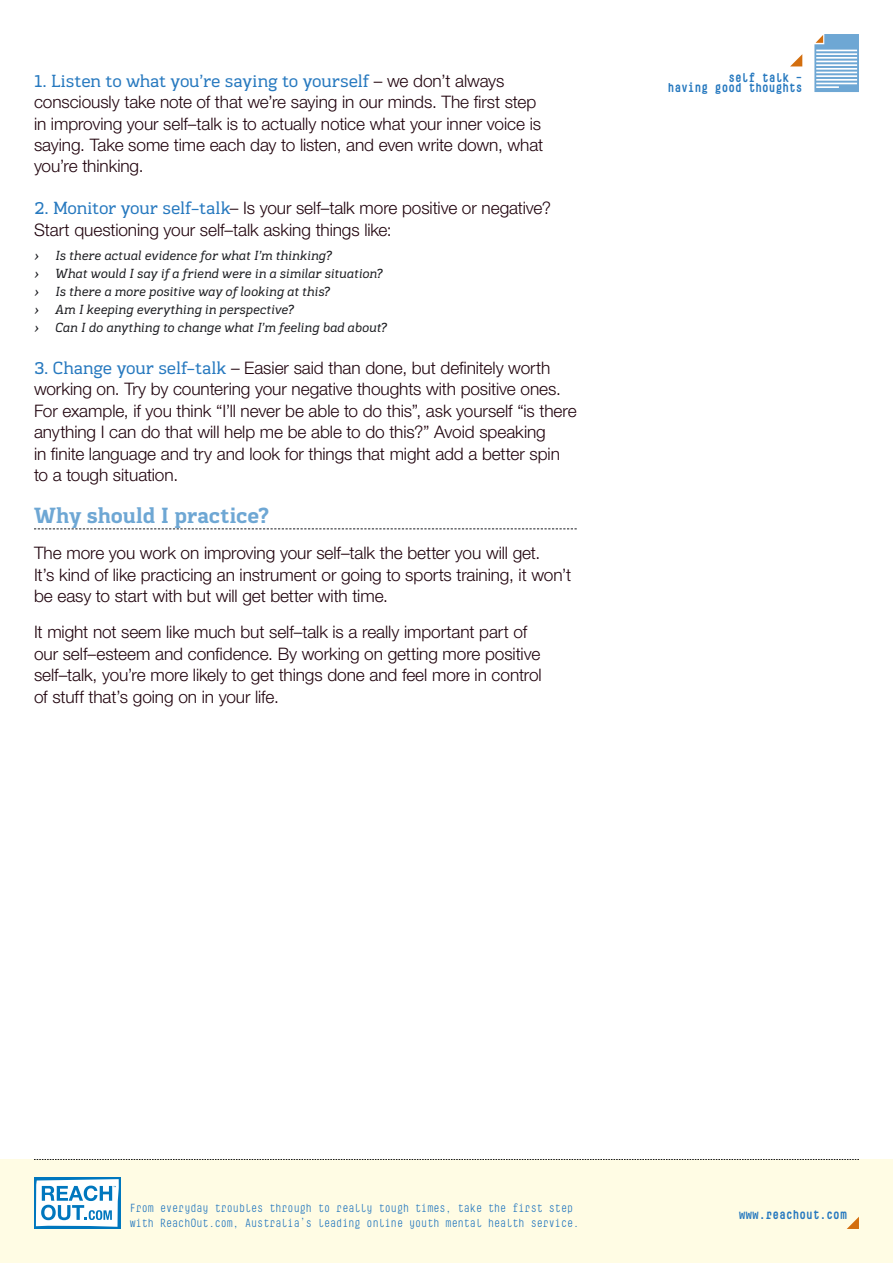
<style>
.page{position:relative;width:893px;height:1263px;background:#fff}
.page>*{position:absolute;margin:0;border:0;box-sizing:border-box;transform-origin:0 0}
.t1{font:700 22.5px "Kondolar";letter-spacing:-.01em;color:#6ea7d4}
.t2{font:18px "Kondolar";letter-spacing:-.01em;color:#2779bf}
.t3{font:300 17.25px/21.5px "Helvetica Neue LT Std";letter-spacing:-.005em;color:#21040e}
.t4{font:700 15px "telegramo B";color:#2779bf}
.t5{font:italic 13.5px/18px "Kondolar";letter-spacing:-.005em;color:#1b1c20}
.t6{font:13.5px/15px "telegramo B";color:#2779bf}
.s1{font-family:"Helvetica Neue LT Std";font-weight:300;font-size:17.25px;color:#21040e}
.s2{font-family:"Kondolar";font-weight:400;font-size:18px;color:#2779bf}
</style>
<div class="page">
<div style="left:1px;top:1159px;width:892px;height:104px;background:#fffce4"></div>
<svg style="left:34px;top:528px;width:543px;height:1px"></svg>
<div style="left:34px;top:1178px;width:86px;height:51px;background:#0077be"></div>
<svg style="left:36px;top:1179px;width:83px;height:48px"></svg>
<svg style="left:847px;top:1217px;width:12px;height:12px"></svg>
<svg style="left:34px;top:1159px;width:825px;height:1px"></svg>
<svg style="left:814px;top:34px;width:45px;height:58px"></svg>
<svg style="left:790px;top:54px;width:12px;height:12px"></svg>
<p class="t2" style="left:34px;top:69px;width:472px">1. Listen to what you’re saying to yourself <span class="s1">– we don’t always</span></p>
<p class="t3" style="left:34px;top:91px;width:511px">consciously take note of that we’re saying in our minds. The first step in improving your self–talk is to actually notice what your inner voice is saying. Take some time each day to listen, and even write down, what you’re thinking.</p>
<p class="t3" style="left:34px;top:197px;width:518px"><span class="s2">2. Monitor your self–talk</span>– Is your self–talk more positive or negative?<br>Start questioning your self–talk asking things like:</p>
<p class="t5" style="left:34px;top:246px;width:355px">› Is there actual evidence for what I’m thinking?<br>› What would I say if a friend were in a similar situation? › Is there a more positive way of looking at this?<br>› Am I keeping everything in perspective?<br>› Can I do anything to change what I’m feeling bad about?</p>
<p class="t3" style="left:34px;top:356px;width:544px"><span class="s2">3. Change your self–talk</span> – Easier said than done, but definitely worth working on. Try by countering your negative thoughts with positive ones.<br>For example, if you think “I’ll never be able to do this”, ask yourself “is there anything I can do that will help me be able to do this?” Avoid speaking<br>in finite language and try and look for things that might add a better spin to a tough situation.</p>
<h1 class="t1" style="left:34px;top:501px;width:237px">Why should I practice?</h1>
<p class="t3" style="left:34px;top:542px;width:539px">The more you work on improving your self–talk the better you will get.<br>It’s kind of like practicing an instrument or going to sports training, it won’t be easy to start with but will get better with time.</p>
<p class="t3" style="left:34px;top:621px;width:509px">It might not seem like much but self–talk is a really important part of our self–esteem and confidence. By working on getting more positive self–talk, you’re more likely to get things done and feel more in control of stuff that’s going on in your life.</p>
<p class="t4" style="left:728px;top:70px;width:76px">self talk –</p>
<p class="t4" style="left:668px;top:80px;width:136px">having good thoughts</p>
<p class="t6" style="left:130px;top:1200px;width:451px">From everyday troubles through to really tough times, take the first step with ReachOut.com, Australia’s leading online youth mental health service.</p>
<p class="t4" style="left:739px;top:1207px;width:109px">www.reachout.com</p>
</div>
